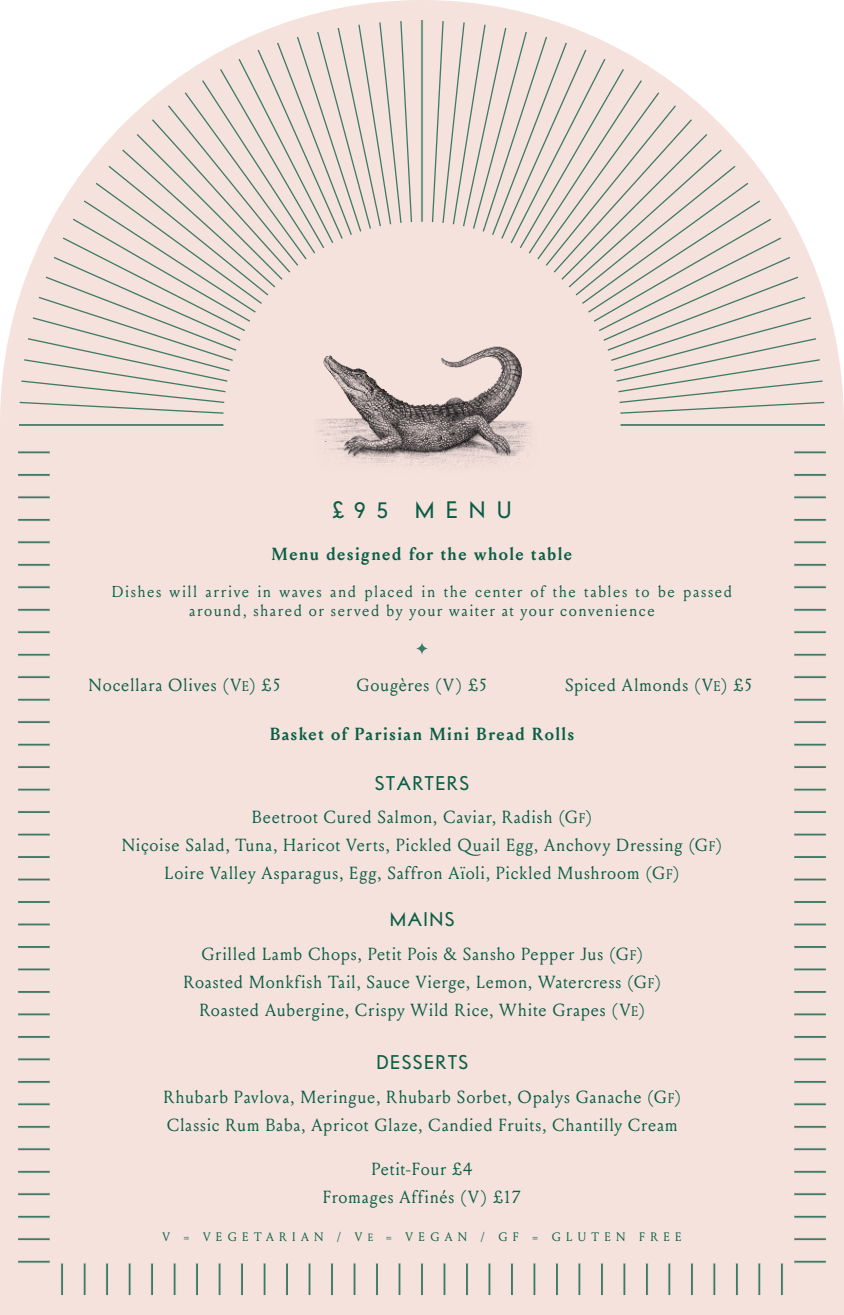
<style>
.page{position:relative;width:844px;height:1315px;background:#fff}
.page>*{position:absolute;margin:0;border:0;box-sizing:border-box;transform-origin:0 0}
.t1{font:21px "Vogue";letter-spacing:.5em;color:#0a5e45}
.boissons_tab__large{font:17.5px/28px "Louize";letter-spacing:.04em;color:#0a5e45;text-align:center}
.boissons_tab__large-2{font:700 17.5px "Louize";letter-spacing:.085em;color:#0a5e45}
.t2{font:17.5px "Vogue";letter-spacing:.05em;color:#0a5e45}
.boissons_tab__large-3{font:15.75px/19.2px "Louize";letter-spacing:.09em;color:#0a5e45;text-align:center}
.t3{font:12.25px "Louize";letter-spacing:.435em;color:#0a5e45}
.s1{font-size:14px}
.s2{font-size:10.5px}
</style>
<div class="page">
<div style="left:0;top:0;width:843px;height:1315px;background:#f5e2dd"></div>
<svg style="left:793px;top:450px;width:33px;height:4px"></svg>
<svg style="left:793px;top:473px;width:33px;height:4px"></svg>
<svg style="left:793px;top:495px;width:33px;height:4px"></svg>
<svg style="left:793px;top:518px;width:33px;height:4px"></svg>
<svg style="left:793px;top:540px;width:33px;height:4px"></svg>
<div style="left:793px;top:563px;width:33px;height:3px;background:#3f7a66;border:1px solid #f5e2dd"></div>
<svg style="left:793px;top:585px;width:33px;height:4px"></svg>
<div style="left:793px;top:608px;width:33px;height:3px;background:#3f7a66;border:1px solid #f5e2dd"></div>
<svg style="left:793px;top:630px;width:33px;height:4px"></svg>
<div style="left:793px;top:653px;width:33px;height:3px;background:#3f7a66;border:1px solid #f5e2dd"></div>
<svg style="left:793px;top:675px;width:33px;height:4px"></svg>
<div style="left:793px;top:698px;width:33px;height:3px;background:#3f7a66;border:1px solid #f5e2dd"></div>
<svg style="left:793px;top:720px;width:33px;height:4px"></svg>
<div style="left:793px;top:743px;width:33px;height:3px;background:#3f7a66;border:1px solid #f5e2dd"></div>
<svg style="left:793px;top:765px;width:33px;height:4px"></svg>
<svg style="left:793px;top:787px;width:33px;height:4px"></svg>
<svg style="left:793px;top:810px;width:33px;height:4px"></svg>
<svg style="left:793px;top:832px;width:33px;height:4px"></svg>
<svg style="left:793px;top:855px;width:33px;height:4px"></svg>
<svg style="left:793px;top:877px;width:33px;height:4px"></svg>
<svg style="left:793px;top:900px;width:33px;height:4px"></svg>
<svg style="left:793px;top:922px;width:33px;height:4px"></svg>
<svg style="left:793px;top:945px;width:33px;height:4px"></svg>
<svg style="left:793px;top:967px;width:33px;height:4px"></svg>
<div style="left:793px;top:990px;width:33px;height:3px;background:#3f7a66;border:1px solid #f5e2dd"></div>
<svg style="left:793px;top:1012px;width:33px;height:4px"></svg>
<div style="left:793px;top:1035px;width:33px;height:3px;background:#3f7a66;border:1px solid #f5e2dd"></div>
<svg style="left:793px;top:1057px;width:33px;height:4px"></svg>
<div style="left:793px;top:1080px;width:33px;height:3px;background:#3f7a66;border:1px solid #f5e2dd"></div>
<svg style="left:793px;top:1102px;width:33px;height:4px"></svg>
<div style="left:793px;top:1125px;width:33px;height:3px;background:#3f7a66;border:1px solid #f5e2dd"></div>
<svg style="left:793px;top:1147px;width:33px;height:4px"></svg>
<div style="left:793px;top:1170px;width:33px;height:3px;background:#3f7a66;border:1px solid #f5e2dd"></div>
<svg style="left:793px;top:1192px;width:33px;height:4px"></svg>
<svg style="left:793px;top:1214px;width:33px;height:4px"></svg>
<svg style="left:793px;top:1237px;width:33px;height:4px"></svg>
<svg style="left:793px;top:1259px;width:33px;height:4px"></svg>
<svg style="left:779px;top:1263px;width:4px;height:33px"></svg>
<svg style="left:757px;top:1263px;width:4px;height:33px"></svg>
<svg style="left:734px;top:1263px;width:4px;height:33px"></svg>
<svg style="left:712px;top:1263px;width:4px;height:33px"></svg>
<svg style="left:689px;top:1263px;width:4px;height:33px"></svg>
<svg style="left:667px;top:1263px;width:4px;height:33px"></svg>
<svg style="left:644px;top:1263px;width:4px;height:33px"></svg>
<svg style="left:622px;top:1263px;width:4px;height:33px"></svg>
<div style="left:600px;top:1263px;width:3px;height:33px;background:#3f7a66;border:1px solid #f5e2dd"></div>
<svg style="left:577px;top:1263px;width:4px;height:33px"></svg>
<div style="left:555px;top:1263px;width:3px;height:33px;background:#3f7a66;border:1px solid #f5e2dd"></div>
<svg style="left:532px;top:1263px;width:4px;height:33px"></svg>
<div style="left:510px;top:1263px;width:3px;height:33px;background:#3f7a66;border:1px solid #f5e2dd"></div>
<svg style="left:487px;top:1263px;width:4px;height:33px"></svg>
<div style="left:465px;top:1263px;width:3px;height:33px;background:#3f7a66;border:1px solid #f5e2dd"></div>
<svg style="left:442px;top:1263px;width:4px;height:33px"></svg>
<svg style="left:420px;top:1263px;width:4px;height:33px"></svg>
<svg style="left:397px;top:1263px;width:4px;height:33px"></svg>
<svg style="left:375px;top:1263px;width:4px;height:33px"></svg>
<svg style="left:352px;top:1263px;width:4px;height:33px"></svg>
<svg style="left:330px;top:1263px;width:4px;height:33px"></svg>
<svg style="left:307px;top:1263px;width:4px;height:33px"></svg>
<svg style="left:285px;top:1263px;width:4px;height:33px"></svg>
<svg style="left:262px;top:1263px;width:4px;height:33px"></svg>
<svg style="left:240px;top:1263px;width:4px;height:33px"></svg>
<hr style="left:218px;top:1263px;width:3px;height:33px;background:#3f7a66">
<svg style="left:195px;top:1263px;width:4px;height:33px"></svg>
<div style="left:173px;top:1263px;width:3px;height:33px;background:#3f7a66;border:1px solid #f5e2dd"></div>
<svg style="left:150px;top:1263px;width:4px;height:33px"></svg>
<div style="left:128px;top:1263px;width:3px;height:33px;background:#3f7a66;border:1px solid #f5e2dd"></div>
<svg style="left:105px;top:1263px;width:4px;height:33px"></svg>
<div style="left:83px;top:1263px;width:3px;height:33px;background:#3f7a66;border:1px solid #f5e2dd"></div>
<svg style="left:60px;top:1263px;width:4px;height:33px"></svg>
<svg style="left:17px;top:450px;width:33px;height:4px"></svg>
<svg style="left:17px;top:473px;width:33px;height:4px"></svg>
<svg style="left:17px;top:495px;width:33px;height:4px"></svg>
<svg style="left:17px;top:518px;width:33px;height:4px"></svg>
<svg style="left:17px;top:540px;width:33px;height:4px"></svg>
<div style="left:17px;top:563px;width:33px;height:3px;background:#3f7a66;border:1px solid #f5e2dd"></div>
<svg style="left:17px;top:585px;width:33px;height:4px"></svg>
<div style="left:17px;top:608px;width:33px;height:3px;background:#3f7a66;border:1px solid #f5e2dd"></div>
<svg style="left:17px;top:630px;width:33px;height:4px"></svg>
<div style="left:17px;top:653px;width:33px;height:3px;background:#3f7a66;border:1px solid #f5e2dd"></div>
<svg style="left:17px;top:675px;width:33px;height:4px"></svg>
<div style="left:17px;top:698px;width:33px;height:3px;background:#3f7a66;border:1px solid #f5e2dd"></div>
<svg style="left:17px;top:720px;width:33px;height:4px"></svg>
<div style="left:17px;top:743px;width:33px;height:3px;background:#3f7a66;border:1px solid #f5e2dd"></div>
<svg style="left:17px;top:765px;width:33px;height:4px"></svg>
<svg style="left:17px;top:787px;width:33px;height:4px"></svg>
<svg style="left:17px;top:810px;width:33px;height:4px"></svg>
<svg style="left:17px;top:832px;width:33px;height:4px"></svg>
<svg style="left:17px;top:855px;width:33px;height:4px"></svg>
<svg style="left:17px;top:877px;width:33px;height:4px"></svg>
<svg style="left:17px;top:900px;width:33px;height:4px"></svg>
<svg style="left:17px;top:922px;width:33px;height:4px"></svg>
<svg style="left:17px;top:945px;width:33px;height:4px"></svg>
<svg style="left:17px;top:967px;width:33px;height:4px"></svg>
<div style="left:17px;top:990px;width:33px;height:3px;background:#3f7a66;border:1px solid #f5e2dd"></div>
<svg style="left:17px;top:1012px;width:33px;height:4px"></svg>
<div style="left:17px;top:1035px;width:33px;height:3px;background:#3f7a66;border:1px solid #f5e2dd"></div>
<svg style="left:17px;top:1057px;width:33px;height:4px"></svg>
<div style="left:17px;top:1080px;width:33px;height:3px;background:#3f7a66;border:1px solid #f5e2dd"></div>
<svg style="left:17px;top:1102px;width:33px;height:4px"></svg>
<div style="left:17px;top:1125px;width:33px;height:3px;background:#3f7a66;border:1px solid #f5e2dd"></div>
<svg style="left:17px;top:1147px;width:33px;height:4px"></svg>
<div style="left:17px;top:1170px;width:33px;height:3px;background:#3f7a66;border:1px solid #f5e2dd"></div>
<svg style="left:17px;top:1192px;width:33px;height:4px"></svg>
<svg style="left:17px;top:1214px;width:33px;height:4px"></svg>
<svg style="left:17px;top:1237px;width:33px;height:4px"></svg>
<svg style="left:17px;top:1259px;width:33px;height:4px"></svg>
<div style="left:420px;top:19px;width:3px;height:405px;background:#3f7a66;border:1px solid #f5e2dd"></div>
<svg style="left:20px;top:21px;width:804px;height:401px"></svg>
<svg style="left:620px;top:422px;width:206px;height:5px"></svg>
<svg style="left:17px;top:422px;width:206px;height:5px"></svg>
<div style="left:223px;top:222px;width:397px;height:397px;background:#f5e2dd;border-radius:50%"></div>
<img style="left:317px;top:346px;width:215px;height:121px">
<svg style="left:415px;top:642px;width:13px;height:13px"></svg>
<p class="t1" style="left:331px;top:495px;width:182px">£95 MENU</p>
<p class="boissons_tab__large-2" style="left:272px;top:541px;width:301px">Menu designed for the whole table</p>
<p class="boissons_tab__large-3" style="left:112px;top:581px;width:622px">Dishes will arrive in waves and placed in the center of the tables to be passed around, shared or served by your waiter at your convenience</p>
<p class="boissons_tab__large" style="left:88px;top:670px;width:194px">Nocellara Olives (V<span class="s1">E</span>) £5</p>
<p class="boissons_tab__large" style="left:356px;top:670px;width:132px">Gougères (V) £5</p>
<p class="boissons_tab__large" style="left:565px;top:670px;width:189px">Spiced Almonds (V<span class="s1">E</span>) £5</p>
<p class="boissons_tab__large-2" style="left:270px;top:721px;width:305px">Basket of Parisian Mini Bread Rolls</p>
<p class="t2" style="left:374px;top:770px;width:96px">STARTERS</p>
<p class="boissons_tab__large" style="left:122px;top:802px;width:601px">Beetroot Cured Salmon, Caviar, Radish (G<span class="s1">F</span>)<br>Niçoise Salad, Tuna, Haricot Verts, Pickled Quail Egg, Anchovy Dressing (G<span class="s1">F</span>)<br>Loire Valley Asparagus, Egg, Saffron Aïoli, Pickled Mushroom (G<span class="s1">F</span>)</p>
<p class="t2" style="left:389px;top:907px;width:67px">MAINS</p>
<p class="boissons_tab__large" style="left:183px;top:939px;width:479px">Grilled Lamb Chops, Petit Pois &amp; Sansho Pepper Jus (G<span class="s1">F</span>)<br>Roasted Monkfish Tail, Sauce Vierge, Lemon, Watercress (G<span class="s1">F</span>)<br>Roasted Aubergine, Crispy Wild Rice, White Grapes (V<span class="s1">E</span>)</p>
<p class="t2" style="left:376px;top:1050px;width:94px">DESSERTS</p>
<p class="boissons_tab__large" style="left:163px;top:1082px;width:519px;text-align:left">Rhubarb Pavlova, Meringue, Rhubarb Sorbet, Opalys Ganache (G<span class="s1">F</span>)<br>Classic Rum Baba, Apricot Glaze, Candied Fruits, Chantilly Cream</p>
<p class="boissons_tab__large" style="left:323px;top:1154px;width:200px">Petit-Four £4<br>Fromages Affinés (V) £17</p>
<p class="t3" style="left:162px;top:1228px;width:520px">V = VEGETARIAN / V<span class="s2">E</span> = VEGAN / GF = GLUTEN FREE</p>
</div>
